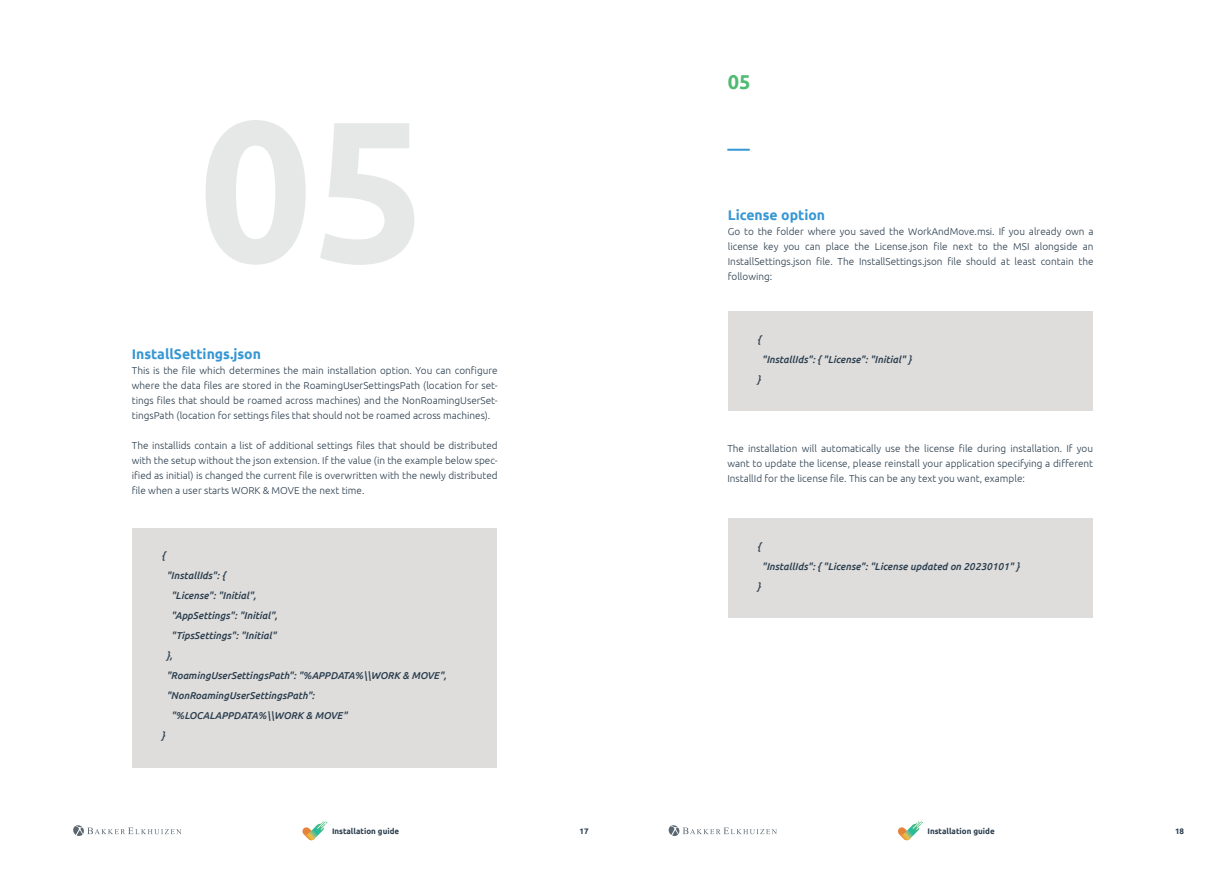
<style>
.page{position:relative;width:1225px;height:876px;background:#fff}
.page>*{position:absolute;margin:0;border:0;box-sizing:border-box;transform-origin:0 0}
.Hoofdstuk_nummer_gro{font:700 200px "Ubuntu";color:#e5e8e7}
.Hoofdstuk_nummer{font:700 20px "Ubuntu";color:#4eba72}
.Timeline_title{font:700 14px "Ubuntu";color:#3797d3}
.platte_tekst{font:300 10px/15px "Ubuntu";color:#2a3d4d;text-align:justify}
.code{font:italic 500 10px "Ubuntu";color:#2a3d4d}
.t1{font:700 8px "Ubuntu";color:#2a3d4d}
</style>
<div class="page">
<svg style="left:302px;top:821px;width:25px;height:20px"></svg>
<svg style="left:898px;top:821px;width:25px;height:20px"></svg>
<svg style="left:73px;top:825px;width:108px;height:11px"></svg>
<svg style="left:668px;top:825px;width:109px;height:11px"></svg>
<div style="left:132px;top:528px;width:365px;height:239px;background:#dedddc"></div>
<div style="left:728px;top:311px;width:364px;height:99px;background:#dedddc"></div>
<div style="left:728px;top:518px;width:364px;height:99px;background:#dedddc"></div>
<hr style="left:727px;top:149px;width:22px;height:2px;background:#3797d3">
<p class="Hoofdstuk_nummer_gro" style="left:199px;top:69px;width:229px">05</p>
<p class="Timeline_title" style="left:132px;top:345px;width:131px">InstallSettings.json</p>
<p class="platte_tekst" style="left:132px;top:362px;width:367px">This is the file which determines the main installation option. You can configure where the data files are stored in the RoamingUserSettingsPath (location for set&shy;tings files that should be roamed across machines) and the NonRoamingUserSet&shy;tingsPath (location for settings files that should not be roamed across machines).</p>
<p class="platte_tekst" style="left:132px;top:437px;width:367px">The installids contain a list of additional settings files that should be distributed with the setup without the json extension. If the value (in the example below spec&shy;ified as initial) is changed the current file is overwritten with the newly distributed file when a user starts WORK &amp; MOVE the next time.</p>
<p class="code" style="left:162px;top:549px;width:5px">{</p>
<p class="code" style="left:166px;top:569px;width:60px">"InstallIds": {</p>
<p class="code" style="left:171px;top:589px;width:87px">"License": "Initial",</p>
<p class="code" style="left:171px;top:609px;width:108px">"AppSettings": "Initial",</p>
<p class="code" style="left:171px;top:629px;width:107px">"TipsSettings": "Initial"</p>
<p class="code" style="left:166px;top:649px;width:8px">},</p>
<p class="code" style="left:166px;top:669px;width:282px">"RoamingUserSettingsPath": "%APPDATA%\\WORK &amp; MOVE",</p>
<p class="code" style="left:166px;top:689px;width:150px">"NonRoamingUserSettingsPath":</p>
<p class="code" style="left:171px;top:709px;width:178px">"%LOCALAPPDATA%\\WORK &amp; MOVE"</p>
<p class="code" style="left:162px;top:729px;width:5px">}</p>
<p class="Hoofdstuk_nummer" style="left:728px;top:70px;width:24px">05</p>
<p class="Timeline_title" style="left:728px;top:207px;width:99px">License option</p>
<p class="platte_tekst" style="left:728px;top:224px;width:367px">Go to the folder where you saved the WorkAndMove.msi. If you already own a license key you can place the License.json file next to the MSI alongside an InstallSettings.json file. The InstallSettings.json file should at least contain the following:</p>
<p class="code" style="left:757px;top:333px;width:5px">{</p>
<p class="code" style="left:762px;top:353px;width:151px">"InstallIds": { "License": "Initial" }</p>
<p class="code" style="left:757px;top:373px;width:5px">}</p>
<p class="platte_tekst" style="left:727px;top:441px;width:367px">The installation will automatically use the license file during installation. If you want to update the license, please reinstall your application specifying a different InstallId for the license file. This can be any text you want, example:</p>
<p class="code" style="left:757px;top:540px;width:5px">{</p>
<p class="code" style="left:762px;top:560px;width:259px">"InstallIds": { "License": "License updated on 20230101" }</p>
<p class="code" style="left:757px;top:580px;width:5px">}</p>
<p class="t1" style="left:332px;top:826px;width:69px">Installation guide</p>
<p class="t1" style="left:579px;top:826px;width:11px">17</p>
<p class="t1" style="left:927px;top:826px;width:69px">Installation guide</p>
<p class="t1" style="left:1175px;top:826px;width:11px">18</p>
</div>
